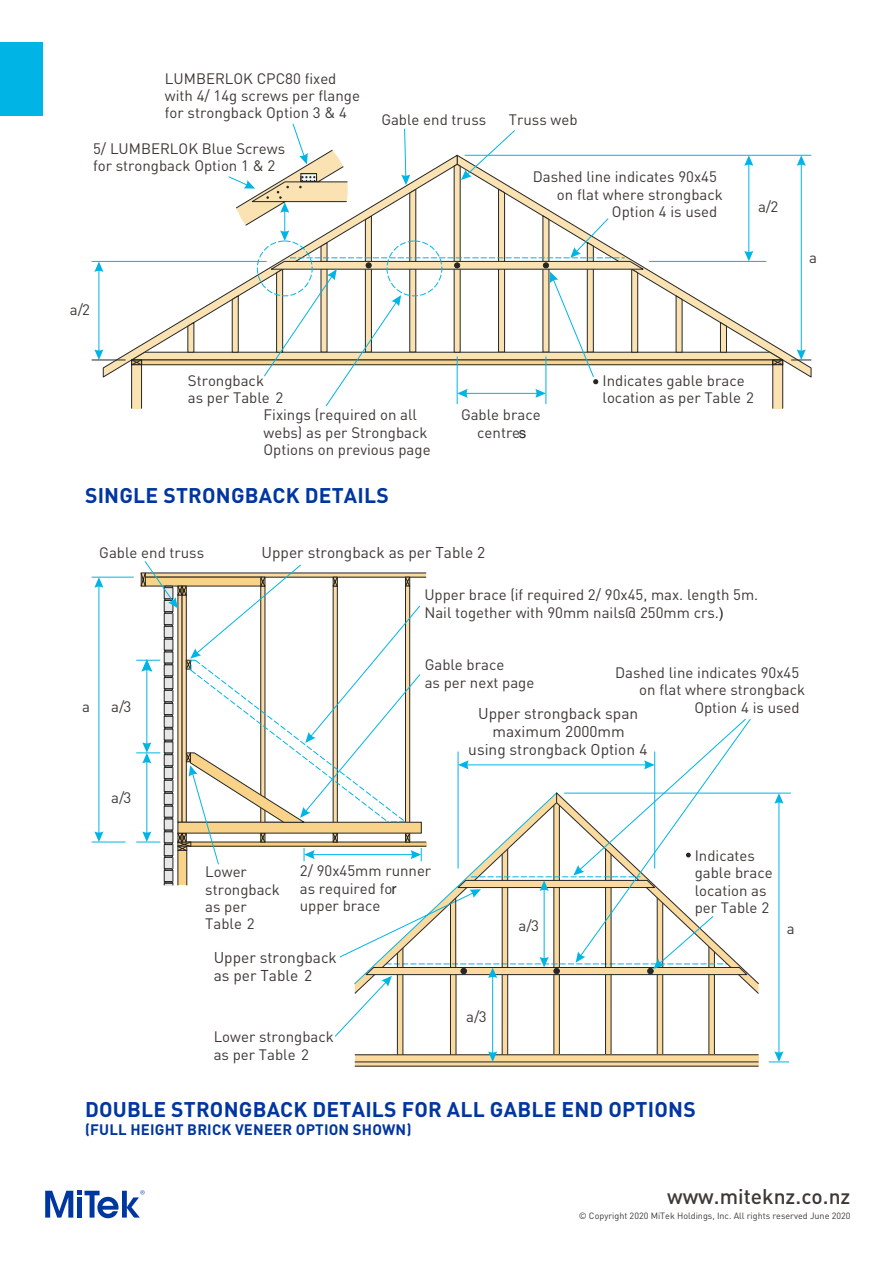
<style>
.page{position:relative;width:893px;height:1263px;background:#fff}
.page>*{position:absolute;margin:0;border:0;box-sizing:border-box;transform-origin:0 0}
.t1{font:700 21px "DIN Pro";letter-spacing:.01em;color:#0036a0}
.t2{font:500 21px "DIN Pro";color:#3e3835}
.t3{font:15.45px/17.9px "DIN Pro";color:#3e3835}
.t4{font:15px/17.4px "DIN Pro";color:#3e3835}
.t5{font:700 15px "DIN Pro";letter-spacing:.01em;color:#0036a0}
.t6{font:9px "DIN Pro";color:#3e3835}
.s1{font-family:"Helvetica";color:#252725}
</style>
<div class="page">
<div style="left:0;top:43px;width:43px;height:73px;background:#00b5e6"></div>
<svg style="left:45px;top:1190px;width:100px;height:28px"></svg>
<svg style="left:355px;top:1062px;width:403px;height:4px;background:#d0b786"></svg>
<hr style="left:355px;top:1066px;width:403px;height:1px;background:#252725">
<hr style="left:99px;top:582px;width:1px;height:255px;background:#00b5e6">
<hr style="left:92px;top:577px;width:41px;height:1px;background:#00b5e6">
<svg style="left:94px;top:577px;width:9px;height:11px"></svg>
<svg style="left:94px;top:831px;width:9px;height:11px"></svg>
<hr style="left:92px;top:842px;width:33px;height:1px;background:#00b5e6">
<hr style="left:564px;top:793px;width:227px;height:1px;background:#00b5e6">
<hr style="left:779px;top:798px;width:1px;height:258px;background:#00b5e6">
<svg style="left:774px;top:793px;width:9px;height:11px"></svg>
<svg style="left:769px;top:1051px;width:20px;height:11px"></svg>
<svg style="left:137px;top:561px;width:622px;height:501px"></svg>
<svg style="left:785px;top:154px;width:27px;height:224px"></svg>
<svg style="left:103px;top:260px;width:27px;height:118px"></svg>
<hr style="left:99px;top:267px;width:1px;height:88px;background:#00b5e6">
<hr style="left:92px;top:261px;width:174px;height:1px;background:#00b5e6">
<svg style="left:94px;top:261px;width:9px;height:11px"></svg>
<svg style="left:94px;top:349px;width:9px;height:11px"></svg>
<hr style="left:92px;top:360px;width:33px;height:1px;background:#252725">
<hr style="left:465px;top:155px;width:346px;height:1px;background:#00b5e6">
<hr style="left:801px;top:161px;width:1px;height:194px;background:#00b5e6">
<svg style="left:797px;top:155px;width:9px;height:11px"></svg>
<svg style="left:791px;top:349px;width:20px;height:12px"></svg>
<svg style="left:130px;top:123px;width:655px;height:286px"></svg>
<p class="t4" style="left:165px;top:69px;width:197px">LUMBERLOK CPC80 fixed with 4/ 14g screws per flange for strongback Option 3 &amp; 4</p>
<p class="t4" style="left:93px;top:138px;width:194px">5/ LUMBERLOK Blue Screws for strongback Option 1 &amp; 2</p>
<p class="t4" style="left:381px;top:110px;width:106px">Gable end truss</p>
<p class="t4" style="left:509px;top:110px;width:70px">Truss web</p>
<p class="t4" style="left:533px;top:167px;width:186px">Dashed line indicates 90x45</p>
<p class="t4" style="left:557px;top:184px;width:167px">on flat where strongback</p>
<p class="t4" style="left:612px;top:202px;width:107px">Option 4 is used</p>
<p class="t4" style="left:70px;top:300px;width:22px">a/2</p>
<p class="t4" style="left:758px;top:197px;width:22px">a/2</p>
<p class="t4" style="left:188px;top:370px;width:97px">Strongback<br>as per Table 2</p>
<p class="t4" style="left:264px;top:405px;width:169px">Fixings (required on all webs) as per Strongback<br>Options on previous page</p>
<h1 class="t1" style="left:85px;top:479px;width:305px">SINGLE STRONGBACK DETAILS</h1>
<p class="t4" style="left:461px;top:405px;width:81px;text-align:center">Gable brace centre<span class="s1">s</span></p>
<p class="t4" style="left:99px;top:543px;width:106px">Gable end truss</p>
<p class="t3" style="left:262px;top:542px;width:225px">Upper strongback as per Table 2</p>
<p class="t4" style="left:603px;top:370px;width:153px">Indicates gable brace location as per Table 2</p>
<p class="t4" style="left:424px;top:585px;width:335px">Upper brace (if required 2/ 90x45, max. length 5m.<br>Nail together with 90mm nails@ 250mm crs.<span class="s1">)</span></p>
<p class="t4" style="left:809px;top:248px;width:9px">a</p>
<p class="t4" style="left:82px;top:697px;width:9px">a</p>
<p class="t4" style="left:111px;top:697px;width:22px">a/3</p>
<p class="t4" style="left:111px;top:788px;width:22px">a/3</p>
<p class="t4" style="left:425px;top:655px;width:111px">Gable brace<br>as per next page</p>
<p class="t4" style="left:615px;top:663px;width:186px">Dashed line indicates 90x45</p>
<p class="t4" style="left:639px;top:680px;width:167px">on flat where strongback</p>
<p class="t4" style="left:694px;top:698px;width:107px">Option 4 is used</p>
<p class="t3" style="left:468px;top:704px;width:181px;text-align:center">Upper strongback span maximum 2000mm<br>using strongback Option 4</p>
<p class="t4" style="left:205px;top:862px;width:76px">Lower strongback as per<br>Table 2</p>
<p class="t4" style="left:300px;top:861px;width:133px">2/ 90x45mm runner as required fo<span class="s1">r </span>upper brace</p>
<p class="t4" style="left:519px;top:916px;width:22px">a/3</p>
<p class="t4" style="left:695px;top:846px;width:80px">Indicates gable brace location as per Table 2</p>
<p class="t4" style="left:787px;top:918px;width:9px">a</p>
<p class="t3" style="left:214px;top:947px;width:125px">Upper strongback as per Table 2</p>
<p class="t4" style="left:214px;top:1027px;width:122px">Lower strongback as per Table 2</p>
<p class="t4" style="left:466px;top:1007px;width:22px">a/3</p>
<h1 class="t1" style="left:85px;top:1093px;width:612px">DOUBLE STRONGBACK DETAILS FOR ALL GABLE END OPTIONS</h1>
<p class="t5" style="left:85px;top:1118px;width:328px">(FULL HEIGHT BRICK VENEER OPTION SHOWN)</p>
<h1 class="t2" style="left:667px;top:1180px;width:185px">www.miteknz.co.nz</h1>
<p class="t6" style="left:579px;top:1209px;width:273px">© Copyright 2020 MiTek Holdings, Inc. All rights reserved June 2020</p>
</div>
